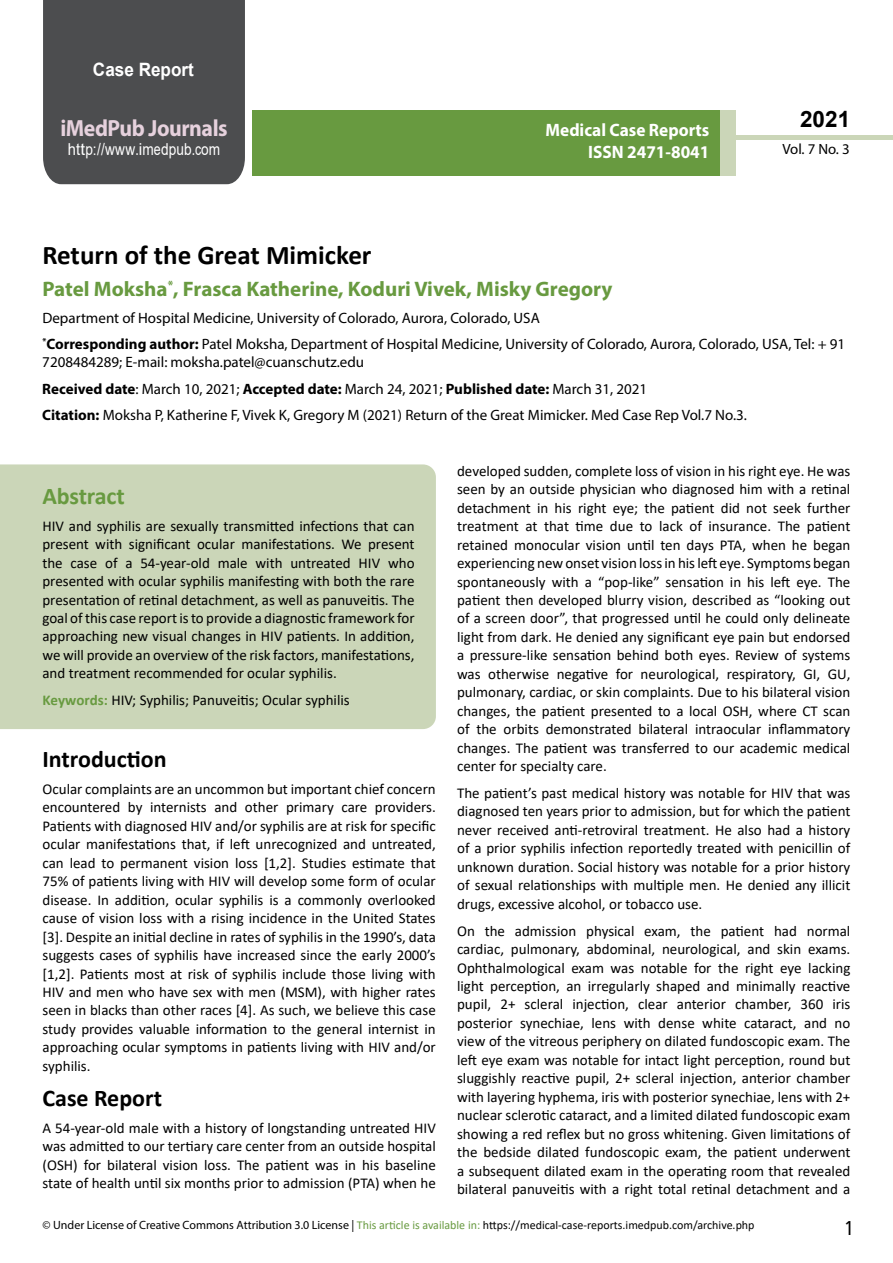
<style>
.page{position:relative;width:893px;height:1263px;background:#fff}
.page>*{position:absolute;margin:0;border:0;box-sizing:border-box;transform-origin:0 0}
.t1{font:700 27px "Calibri";color:#000}
.t2{font:25.5px "Tunga";color:#000}
.t3{font:700 24px "Calibri";color:#000}
.t4{font:700 24px "Calibri";letter-spacing:-.005em;color:#689a40}
.t5{font:700 23.4px "Myriad Pro";letter-spacing:-.02em;color:#e6d1dd;scale:.93 1}
.t6{font:700 22.5px "Arial";color:#000}
.t7{font:700 21px "Myriad Pro";color:#689a40}
.t8{font:700 18.45px "Arial";color:#fff;scale:.93 1}
.t9{font:700 18px/21.6px "Myriad Pro";color:#fff;text-align:right;scale:.96 1}
.t10{font:16.5px "Arial";letter-spacing:.01em;color:#fff;scale:.89 1}
.t11{font:15px/18.5px "Calibri";color:#000;text-align:justify}
.t12{font:15px/26.5px "Myriad Pro";color:#000}
.t13{font:14.85px "Myriad Pro";color:#000}
.t14{font:12px "Myriad Pro";color:#000}
.s1{font-family:"Calibri"}
.s2{font-weight:700}
.s3{font-weight:700;color:#689a40}
.s4{font-family:"Calibri";color:#689a40}
</style>
<div class="page">
<div style="left:43px;top:0;width:202px;height:184px;background:#4c4d4f"></div>
<div style="left:252px;top:110px;width:469px;height:66px;background:#689a40"></div>
<div style="left:720px;top:110px;width:16px;height:66px;background:#cbd6b8"></div>
<div style="left:736px;top:135px;width:157px;height:5px;background:#cbd6b8"></div>
<div style="left:0;top:464px;width:436px;height:265px;background:#cbd6b8"></div>
<p class="t8" style="left:93px;top:57px;width:110px">Case Report</p>
<h3 class="t5" style="left:60px;top:113px;width:181px">iMedPub Journals</h3>
<p class="t10" style="left:68px;top:138px;width:173px">http://www<span class="s1">.</span>imedpub<span class="s1">.</span>com</p>
<p class="t9" style="left:546px;top:119px;width:172px">Medical Case Reports<br>ISSN 2471-8041</p>
<h3 class="t6" style="left:800px;top:104px;width:52px">2021</h3>
<p class="t13" style="left:782px;top:140px;width:69px">Vol. 7 No. 3</p>
<h1 class="t1" style="left:42px;top:236px;width:331px">Return of the Great Mimicker</h1>
<h3 class="t7" style="left:42px;top:275px;width:572px">Patel Moksha<sup>*</sup>, Frasca Katherine, Koduri Vivek, Misky Gregory</h3>
<p class="t12" style="left:42px;top:304px;width:804px">Department of Hospital Medicine, University of Colorado, Aurora, Colorado, USA<br><sup>*</sup><span class="s2">Corresponding author:</span> Patel Moksha, Department of Hospital Medicine, University of Colorado, Aurora, Colorado, USA, Tel: + 91</p>
<p class="t12" style="left:42px;top:349px;width:706px">7208484289; E-mail: moksha.patel@cuanschutz.edu<br><span class="s2">Received date</span>: March 10, 2021; <span class="s2">Accepted date:</span> March 24, 2021; <span class="s2">Published date:</span> March 31, 2021<br><span class="s2">Citation:</span> Moksha P, Katherine F, Vivek K, Gregory M (2021) Return of the Great Mimicker. Med Case Rep Vol.7 No.3.</p>
<h3 class="t4" style="left:42px;top:479px;width:84px">Abstract</h3>
<p class="t11" style="left:42px;top:516px;width:374px">HIV and syphilis are sexually transmitted infections that can present with significant ocular manifestations. We present the case of a 54-year-old male with untreated HIV who presented with ocular syphilis manifesting with both the rare presentation of retinal detachment, as well as panuveitis. The goal of this case report is to provide a diagnostic framework for approaching new visual changes in HIV patients. In addition, we will provide an overview of the risk factors, manifestations, and treatment recommended for ocular syphilis.</p>
<p class="t11" style="left:42px;top:691px;width:309px"><span class="s3">Keywords:</span> HIV; Syphilis; Panuveitis; Ocular syphilis</p>
<h3 class="t3" style="left:43px;top:742px;width:126px">Introduction</h3>
<p class="t11" style="left:43px;top:779px;width:395px">Ocular complaints are an uncommon but important chief concern encountered by internists and other primary care providers.<br>Patients with diagnosed HIV and/or syphilis are at risk for specific ocular manifestations that, if left unrecognized and untreated, can lead to permanent vision loss [1,2]. Studies estimate that 75% of patients living with HIV will develop some form of ocular disease. In addition, ocular syphilis is a commonly overlooked cause of vision loss with a rising incidence in the United States [3]. Despite an initial decline in rates of syphilis in the 1990’s, data suggests cases of syphilis have increased since the early 2000’s [1,2]. Patients most at risk of syphilis include those living with HIV and men who have sex with men (MSM), with higher rates seen in blacks than other races [4]. As such, we believe this case study provides valuable information to the general internist in approaching ocular symptoms in patients living with HIV and/or syphilis.</p>
<h3 class="t3" style="left:43px;top:1081px;width:121px">Case Report</h3>
<p class="t11" style="left:43px;top:1118px;width:395px">A 54-year-old male with a history of longstanding untreated HIV was admitted to our tertiary care center from an outside hospital (OSH) for bilateral vision loss. The patient was in his baseline state of health until six months prior to admission (PTA) when he</p>
<p class="t11" style="left:457px;top:461px;width:395px">developed sudden, complete loss of vision in his right eye. He was seen by an outside physician who diagnosed him with a retinal detachment in his right eye; the patient did not seek further treatment at that time due to lack of insurance. The patient retained monocular vision until ten days PTA, when he began experiencing new onset vision loss in his left eye. Symptoms began spontaneously with a “pop-like” sensation in his left eye. The patient then developed blurry vision, described as “looking out of a screen door”, that progressed until he could only delineate light from dark. He denied any significant eye pain but endorsed a pressure-like sensation behind both eyes. Review of systems was otherwise negative for neurological, respiratory, GI, GU, pulmonary, cardiac, or skin complaints. Due to his bilateral vision changes, the patient presented to a local OSH, where CT scan of the orbits demonstrated bilateral intraocular inflammatory changes. The patient was transferred to our academic medical center for specialty care.</p>
<p class="t11" style="left:457px;top:783px;width:395px">The patient’s past medical history was notable for HIV that was diagnosed ten years prior to admission, but for which the patient never received anti-retroviral treatment. He also had a history of a prior syphilis infection reportedly treated with penicillin of unknown duration. Social history was notable for a prior history of sexual relationships with multiple men. He denied any illicit drugs, excessive alcohol, or tobacco use.</p>
<p class="t11" style="left:457px;top:921px;width:395px">On the admission physical exam, the patient had normal cardiac, pulmonary, abdominal, neurological, and skin exams.<br>Ophthalmological exam was notable for the right eye lacking light perception, an irregularly shaped and minimally reactive pupil, 2+ scleral injection, clear anterior chamber, 360 iris posterior synechiae, lens with dense white cataract, and no view of the vitreous periphery on dilated fundoscopic exam. The left eye exam was notable for intact light perception, round but sluggishly reactive pupil, 2+ scleral injection, anterior chamber with layering hyphema, iris with posterior synechiae, lens with 2+ nuclear sclerotic cataract, and a limited dilated fundoscopic exam showing a red reflex but no gross whitening. Given limitations of the bedside dilated fundoscopic exam, the patient underwent a subsequent dilated exam in the operating room that revealed bilateral panuveitis with a right total retinal detachment and a</p>
<p class="t14" style="left:43px;top:1218px;width:714px">© Under License of Creative Commons Attribution 3.0 License | <span class="s4">This article is available in:</span> <span class="s1">https://medical-case-reports.imedpub.com/archive.php</span></p>
<h2 class="t2" style="left:846px;top:1211px;width:9px">1</h2>
</div>
